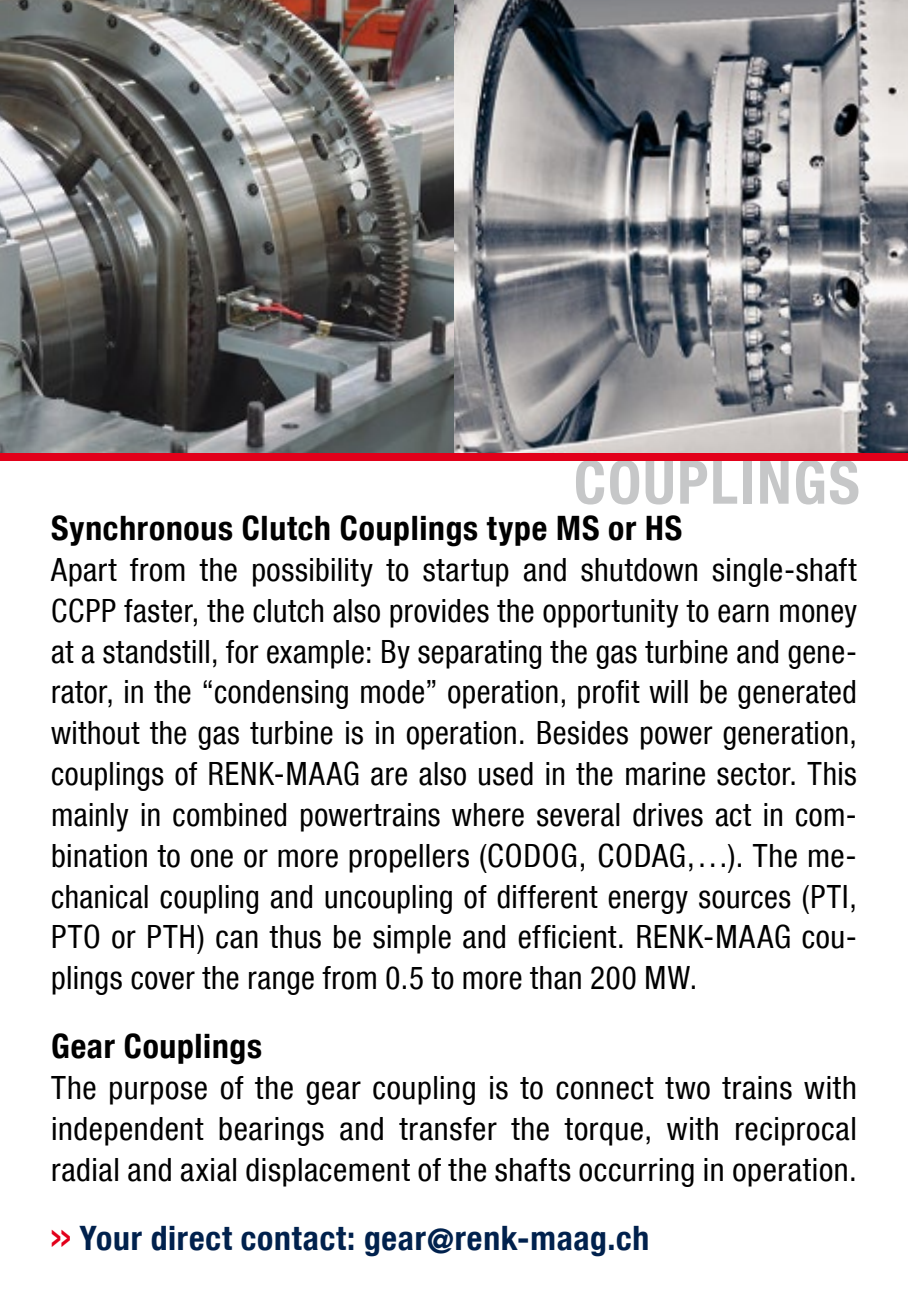
<style>
.page{position:relative;width:908px;height:1316px;background:#fff}
.page>*{position:absolute;margin:0;border:0;box-sizing:border-box;transform-origin:0 0}
.t1{font:60px "MAN Helvetica Neue 77 Bold Cond";letter-spacing:.03em;color:#c6c7c8}
.t2{font:33.6px "MAN Helvetica Neue 77 Bold Cond";letter-spacing:.025em;color:#000}
.t3{font:33.6px "MAN Helvetica Neue 77 Bold Cond";letter-spacing:.025em;color:#00214d}
.t4{font:32px/40.8px "MAN Helvetica Neue 57 Cond";letter-spacing:.02em;color:#000;text-align:justify}
.s1{color:#e2001a}
</style>
<div class="page">
<img style="left:0;top:0;width:907px;height:454px">
<div style="left:0;top:454px;width:907px;height:7px;background:#e2001a"></div>
<h1 class="t1" style="left:573px;top:446px;width:287px">COUPLINGS</h1>
<p class="t2" style="left:51px;top:508px;width:632px">Synchronous Clutch Couplings type MS or HS</p>
<p class="t4" style="left:51px;top:549px;width:807px">Apart from the possibility to startup and shutdown single-shaft CCPP faster, the clutch also provides the opportunity to earn money at a standstill, for example: By separating the gas turbine and gene&shy;rator, in the “condensing mode” operation, profit will be generated without the gas turbine is in operation. Besides power generation, couplings of RENK-MAAG are also used in the marine sector. This mainly in combined powertrains where several drives act in com&shy;bination to one or more propellers (CODOG, CODAG,…). The me&shy;chanical coupling and uncoupling of different energy sources (PTI, PTO or PTH) can thus be simple and efficient. RENK-MAAG cou&shy;plings cover the range from 0.5 to more than 200 MW.</p>
<p class="t2" style="left:51px;top:1026px;width:212px">Gear Couplings</p>
<p class="t4" style="left:51px;top:1067px;width:807px">The purpose of the gear coupling is to connect two trains with independent bearings and transfer the torque, with reciprocal radial and axial displacement of the shafts occurring in operation.</p>
<p class="t3" style="left:51px;top:1217px;width:599px"><span class="s1">&gt;&gt;</span> Your direct contact: gear@renk-maag.ch</p>
</div>
